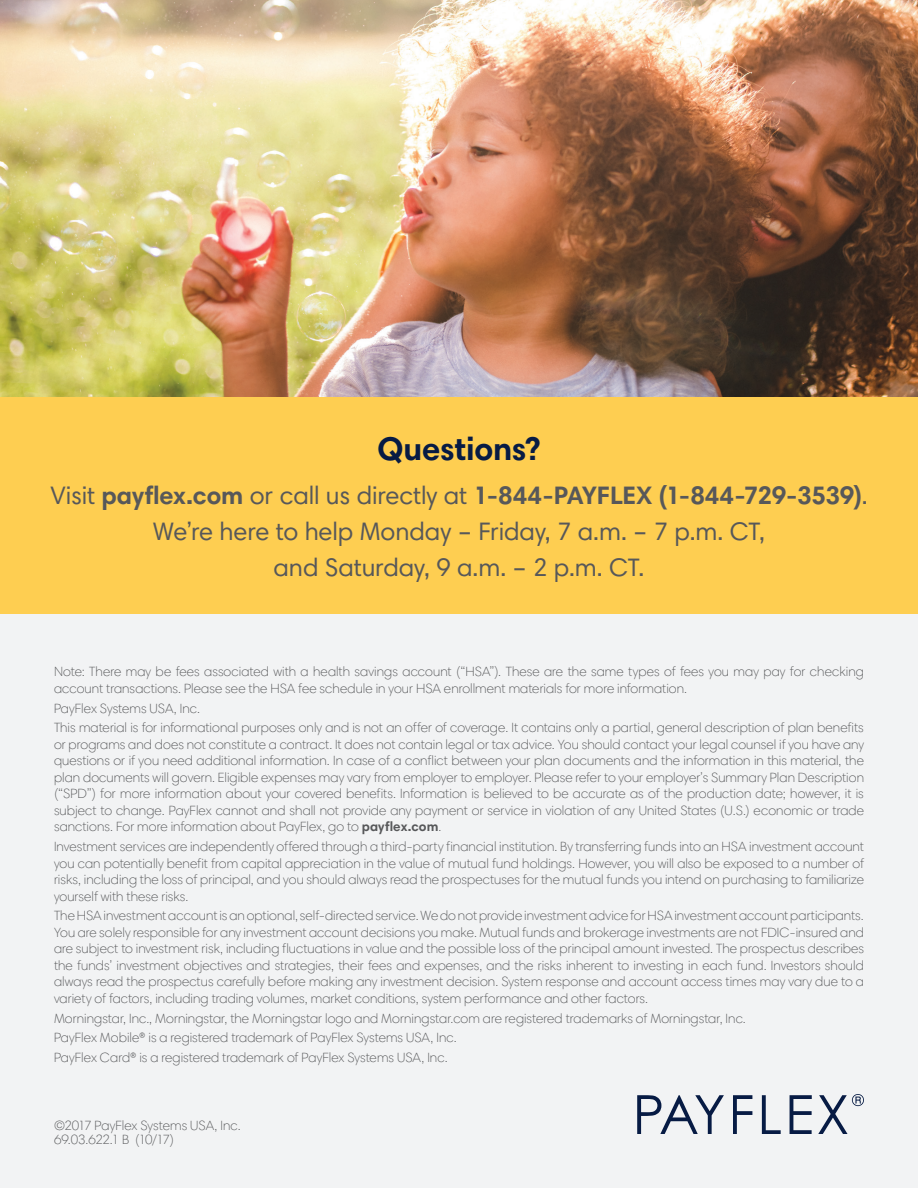
<style>
.page{position:relative;width:918px;height:1188px;background:#fff}
.page>*{position:absolute;margin:0;border:0;box-sizing:border-box;transform-origin:0 0}
.t1{font:700 33px "Harmonia Sans Std";letter-spacing:-.005em;color:#071b44}
.t2{font:25.5px/36px "Harmonia Sans Std";letter-spacing:-.005em;color:#57585a;text-align:center}
.t3{font:700 25.5px "Harmonia Sans Std";letter-spacing:-.005em;color:#57585a}
.t4{font:300 13.5px/16.5px "Harmonia Sans Std";letter-spacing:.005em;color:#57585a;text-align:justify}
.t5{font:300 13.5px "Harmonia Sans Std";letter-spacing:-.03em;color:#57585a}
.s1{font-weight:400}
.s2{font-weight:700}
</style>
<div class="page">
<div style="left:0;top:608px;width:918px;height:580px;background:#f2f3f4"></div>
<img style="left:0;top:0;width:918px;height:398px">
<div style="left:0;top:398px;width:918px;height:216px;background:#fece51"></div>
<svg style="left:637px;top:1095px;width:87px;height:39px"></svg>
<svg style="left:733px;top:1095px;width:19px;height:39px"></svg>
<svg style="left:762px;top:1095px;width:19px;height:39px"></svg>
<svg style="left:790px;top:1095px;width:22px;height:39px"></svg>
<svg style="left:818px;top:1094px;width:46px;height:40px"></svg>
<h2 class="t1" style="left:378px;top:428px;width:164px">Questions?</h2>
<p class="t3" style="left:50px;top:479px;width:819px"><span class="s1">Visit</span> payflex.com <span class="s1">or call us directly at</span> 1-844-PAYFLEX (1-844-729-3539)<span class="s1">.</span></p>
<p class="t2" style="left:153px;top:513px;width:614px">We’re here to help Monday – Friday, 7 a.m. – 7 p.m. CT, and Saturday, 9 a.m. – 2 p.m. CT.</p>
<p class="t4" style="left:54px;top:664px;width:811px">Note: There may be fees associated with a health savings account (“HSA”). These are the same types of fees you may pay for checking account transactions. Please see the HSA fee schedule in your HSA enrollment materials for more information.</p>
<p class="t4" style="left:54px;top:700px;width:148px">PayFlex Systems USA, Inc.</p>
<p class="t4" style="left:54px;top:720px;width:812px">This material is for informational purposes only and is not an offer of coverage. It contains only a partial, general description of plan benefits or programs and does not constitute a contract. It does not contain legal or tax advice. You should contact your legal counsel if you have any questions or if you need additional information. In case of a conflict between your plan documents and the information in this material, the plan documents will govern. Eligible expenses may vary from employer to employer. Please refer to your employer’s Summary Plan Description (“SPD”) for more information about your covered benefits. Information is believed to be accurate as of the production date; however, it is subject to change. PayFlex cannot and shall not provide any payment or service in violation of any United States (U.S.) economic or trade sanctions. For more information about PayFlex, go to <span class="s2">payflex.com</span>.</p>
<p class="t4" style="left:54px;top:838px;width:812px">Investment services are independently offered through a third-party financial institution. By transferring funds into an HSA investment account you can potentially benefit from capital appreciation in the value of mutual fund holdings. However, you will also be exposed to a number of risks, including the loss of principal, and you should always read the prospectuses for the mutual funds you intend on purchasing to familiarize yourself with these risks.</p>
<p class="t4" style="left:54px;top:908px;width:812px">The HSA investment account is an optional, self-directed service. We do not provide investment advice for HSA investment account participants.<br>You are solely responsible for any investment account decisions you make. Mutual funds and brokerage investments are not FDIC-insured and are subject to investment risk, including fluctuations in value and the possible loss of the principal amount invested. The prospectus describes the funds’ investment objectives and strategies, their fees and expenses, and the risks inherent to investing in each fund. Investors should always read the prospectus carefully before making any investment decision. System response and account access times may vary due to a variety of factors, including trading volumes, market conditions, system performance and other factors.</p>
<p class="t4" style="left:54px;top:1010px;width:693px">Morningstar, Inc., Morningstar, the Morningstar logo and Morningstar.com are registered trademarks of Morningstar, Inc.</p>
<p class="t4" style="left:54px;top:1029px;width:404px">PayFlex Mobile® is a registered trademark of PayFlex Systems USA, Inc.</p>
<p class="t4" style="left:54px;top:1049px;width:395px">PayFlex Card® is a registered trademark of PayFlex Systems USA, Inc.</p>
<p class="t4" style="left:54px;top:1117px;width:188px">©2017 PayFlex Systems USA, Inc.</p>
<p class="t5" style="left:54px;top:1131px;width:122px">69.03.622.1 B (10/17)</p>
</div>
